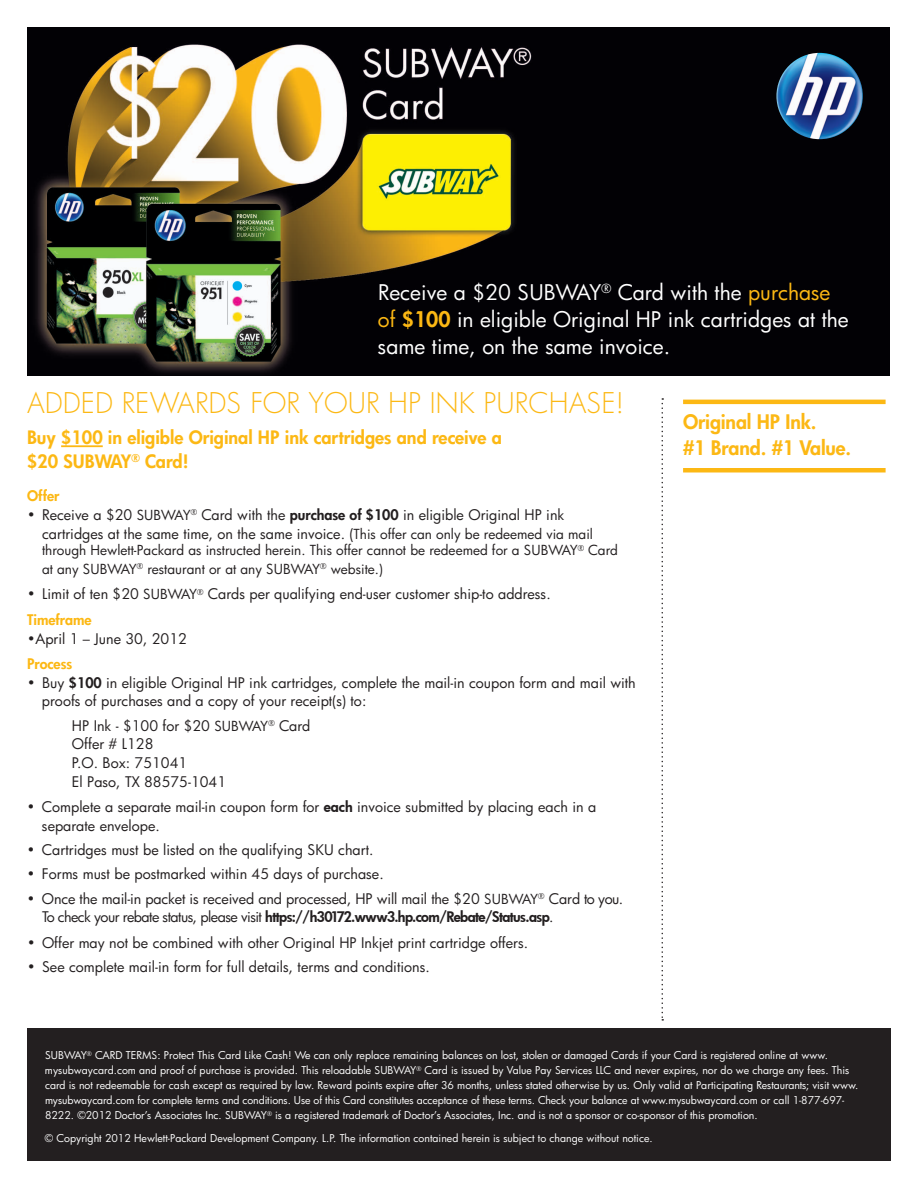
<style>
.page{position:relative;width:918px;height:1188px;background:#fff}
.page>*{position:absolute;margin:0;border:0;box-sizing:border-box;transform-origin:0 0}
.t1{font:300 27.75px "Futura";color:#fcb814}
.t2{font:21px/27px "Futura";color:#fff}
.t3{font:800 19.5px/26.1px "Futura";letter-spacing:-.005em;color:#fcb814}
.t4{font:800 18px/24px "Futura";color:#fcb814}
.t5{font:14.25px/18.8px "Futura";color:#231f20}
.t6{font:14.25px "Futura Hv";letter-spacing:-.04em;color:#231f20}
.t7{font:800 14.25px "Futura";color:#fcb814}
.t8{font:13.5px/18.8px "Futura";color:#231f20}
.t9{font:10.5px/15px "Futura";color:#fff}
.s1{color:#fcb814}
.s2{font-weight:800;color:#fcb814}
.s3{font-size:13.5px}
.s4{font-weight:800}
.s5{font-family:"Futura Hv"}
.s6{font-family:"Futura"}
</style>
<div class="page">
<img style="left:27px;top:27px;width:863px;height:348px">
<hr style="left:61px;top:445px;width:42px;height:2px;background:#fcb814">
<hr style="left:683px;top:400px;width:203px;height:4px;background:#fcb814">
<hr style="left:683px;top:468px;width:203px;height:4px;background:#fcb814">
<svg style="left:662px;top:398px;width:1px;height:623px"></svg>
<div style="left:27px;top:1028px;width:864px;height:133px;background:#231f20"></div>
<img style="left:776px;top:53px;width:87px;height:86px;border-radius:43px">
<h2 class="t2" style="left:378px;top:278px;width:472px">Receive a $20 SUBWAY<sup>®</sup> Card with the <span class="s1">purchase of</span> <span class="s2">$100</span> in eligible Original HP ink cartridges at the same time, on the same invoice.</h2>
<h1 class="t1" style="left:27px;top:385px;width:599px">ADDED REWARDS FOR YOUR HP INK PURCHASE!</h1>
<p class="t4" style="left:27px;top:425px;width:477px">Buy $100 in eligible Original HP ink cartridges and receive a $20 SUBWAY<sup>®</sup> Card!</p>
<p class="t7" style="left:27px;top:487px;width:34px">Offer</p>
<p class="t5" style="left:42px;top:505px;width:553px;text-indent:-15px">• Receive a $20 <span class="s3">SUBWAY</span><sup>®</sup> Card with the <span class="s4">purchase of $100</span> in eligible Original HP ink cartridges at the same time, on the same invoice. (<span class="s3">This offer can only be redeemed via mail</span></p>
<p class="t8" style="left:42px;top:541px;width:578px">through Hewlett-Packard as instructed herein. This offer cannot be redeemed for a SUBWAY<sup>®</sup> Card at any SUBWAY<sup>®</sup> restaurant or at any SUBWAY<sup>®</sup> website.)</p>
<p class="t5" style="left:27px;top:581px;width:525px;line-height:25.5px">• Limit of ten $20 <span class="s3">SUBWAY</span><sup>®</sup> Cards per qualifying end-user customer ship-to address.<br><span class="s2">Timeframe</span></p>
<p class="t5" style="left:27px;top:629px;width:161px">•April 1 – June 30, 2012</p>
<p class="t7" style="left:27px;top:654px;width:47px">Process</p>
<p class="t5" style="left:42px;top:673px;width:595px;text-indent:-15px">• Buy <span class="s4">$100</span> in eligible Original HP ink cartridges, complete the mail-in coupon form and mail with proofs of purchases and a copy of your receipt(s) to:</p>
<p class="t5" style="left:72px;top:716px;width:240px">HP Ink - $100 for $20 <span class="s3">SUBWAY</span><sup>®</sup> Card<br>Offer # L128<br>P.O. Box: 751041<br>El Paso, TX 88575-1041</p>
<p class="t5" style="left:42px;top:798px;width:556px;text-indent:-15px">• Complete a separate mail-in coupon form for <span class="s5">each</span> invoice submitted by placing each in a separate envelope.</p>
<p class="t5" style="left:27px;top:840px;width:348px">• Cartridges must be listed on the qualifying SKU chart.</p>
<p class="t5" style="left:27px;top:865px;width:358px">• Forms must be postmarked within 45 days of purchase.</p>
<p class="t5" style="left:27px;top:889px;width:598px">• Once the mail-in packet is received and processed, HP will mail the $20 <span class="s3">SUBWAY</span><sup>®</sup> Card to you.</p>
<p class="t6" style="left:42px;top:907px;width:513px"><span class="s6">To check your rebate status, please visit</span> https://h30172.www3.hp.com/Rebate/Status.asp<span class="s6">.</span></p>
<p class="t5" style="left:27px;top:933px;width:503px">• Offer may not be combined with other Original HP Inkjet print cartridge offers.</p>
<p class="t5" style="left:27px;top:957px;width:404px">• See complete mail-in form for full details, terms and conditions.</p>
<h3 class="t3" style="left:683px;top:409px;width:170px">Original HP Ink.<br>#1 Brand. #1 Value.</h3>
<p class="t9" style="left:45px;top:1048px;width:815px">SUBWAY<sup>®</sup> CARD TERMS: Protect This Card Like Cash! We can only replace remaining balances on lost, stolen or damaged Cards if your Card is registered online at www. mysubwaycard.com and proof of purchase is provided. This reloadable SUBWAY<sup>®</sup> Card is issued by Value Pay Services LLC and never expires, nor do we charge any fees. This card is not redeemable for cash except as required by law. Reward points expire after 36 months, unless stated otherwise by us. Only valid at Participating Restaurants; visit www. mysubwaycard.com for complete terms and conditions. Use of this Card constitutes acceptance of these terms. Check your balance at www.mysubwaycard.com or call 1-877-697- 8222. ©2012 Doctor’s Associates Inc. SUBWAY<sup>®</sup> is a registered trademark of Doctor’s Associates, Inc. and is not a sponsor or co-sponsor of this promotion.</p>
<p class="t9" style="left:45px;top:1130px;width:609px">© Copyright 2012 Hewlett-Packard Development Company. L.P. The information contained herein is subject to change without notice.</p>
</div>
